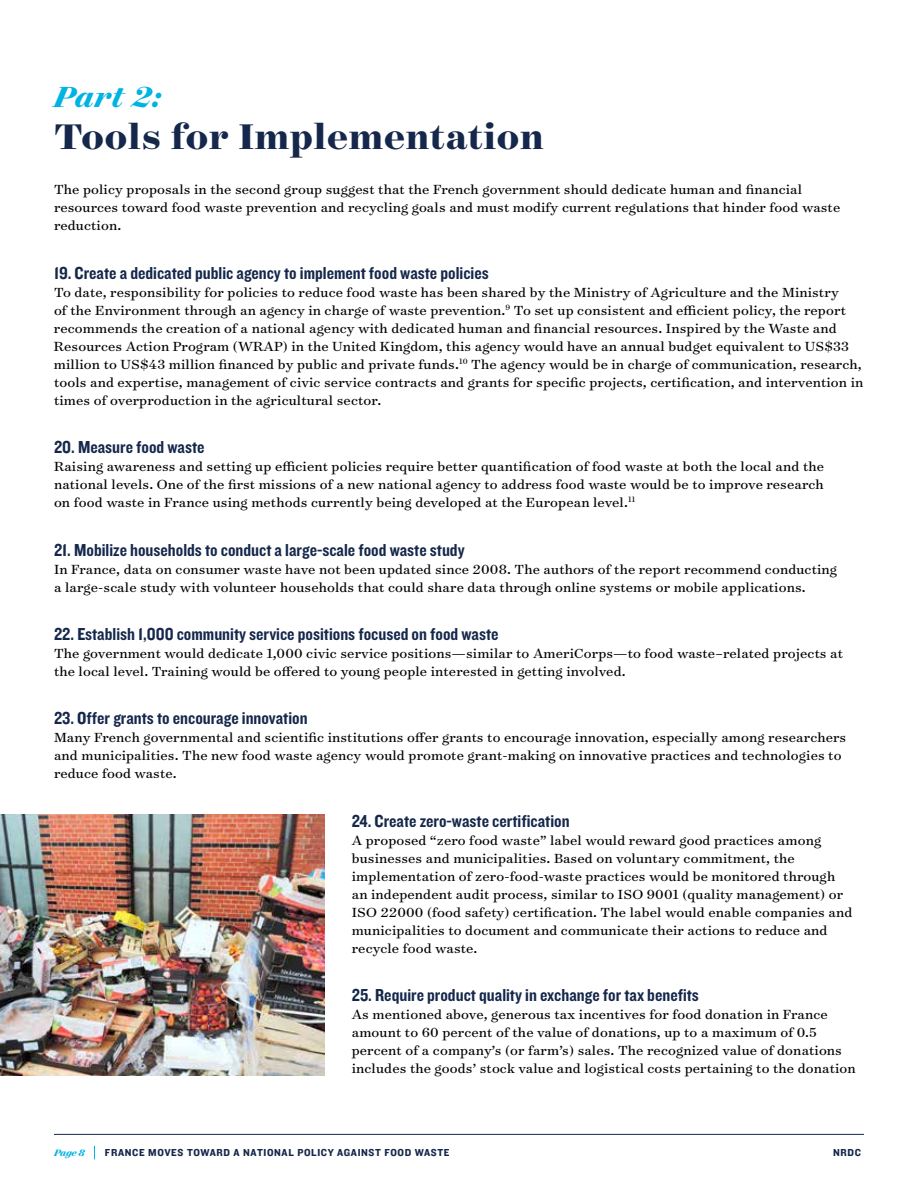
<style>
.page{position:relative;width:918px;height:1188px;background:#fff}
.page>*{position:absolute;margin:0;border:0;box-sizing:border-box;transform-origin:0 0}
.t1{font:700 40.5px "Surveyor Display";letter-spacing:.02em;color:#15284b}
.t2{font:italic 700 33px "Surveyor Display";color:#00b3e3}
.t3{font:18px "Knockout 50 Welterweight";color:#15284b}
.t4{font:15px/18px "Surveyor Text";letter-spacing:.01em;color:#000}
.t5{font:10.5px "Knockout 51 Middleweight";letter-spacing:.06em;color:#15284b}
.t6{font:italic 700 10.5px "Surveyor Display";color:#00b3e3}
</style>
<div class="page">
<hr style="left:54px;top:1134px;width:810px;height:1px;background:#15284b">
<svg style="left:94px;top:1146px;width:1px;height:13px"></svg>
<img style="left:0;top:814px;width:325px;height:262px">
<h2 class="t2" style="left:54px;top:75px;width:109px">Part 2:</h2>
<h1 class="t1" style="left:54px;top:111px;width:491px">Tools for Implementation</h1>
<p class="t4" style="left:54px;top:180px;width:788px">The policy proposals in the second group suggest that the French government should dedicate human and financial resources toward food waste prevention and recycling goals and must modify current regulations that hinder food waste reduction.</p>
<p class="t3" style="left:54px;top:261px;width:436px">19. Create a dedicated public agency to implement food waste policies</p>
<p class="t4" style="left:54px;top:283px;width:811px">To date, responsibility for policies to reduce food waste has been shared by the Ministry of Agriculture and the Ministry<br>of the Environment through an agency in charge of waste prevention.<sup>9</sup> To set up consistent and efficient policy, the report recommends the creation of a national agency with dedicated human and financial resources. Inspired by the Waste and Resources Action Program (WRAP) in the United Kingdom, this agency would have an annual budget equivalent to US$33 million to US$43 million financed by public and private funds.<sup>10</sup> The agency would be in charge of communication, research, tools and expertise, management of civic service contracts and grants for specific projects, certification, and intervention in times of overproduction in the agricultural sector.</p>
<p class="t3" style="left:54px;top:435px;width:152px">20. Measure food waste</p>
<p class="t4" style="left:54px;top:457px;width:772px;text-align:justify">Raising awareness and setting up efficient policies require better quantification of food waste at both the local and the national levels. One of the first missions of a new national agency to address food waste would be to improve research on food waste in France using methods currently being developed at the European level.<sup>11</sup></p>
<p class="t3" style="left:54px;top:538px;width:412px">21. Mobilize households to conduct a large-scale food waste study</p>
<p class="t4" style="left:54px;top:559px;width:785px">In France, data on consumer waste have not been updated since 2008. The authors of the report recommend conducting a large-scale study with volunteer households that could share data through online systems or mobile applications.</p>
<p class="t3" style="left:54px;top:622px;width:446px">22. Establish 1,000 community service positions focused on food waste</p>
<p class="t4" style="left:54px;top:644px;width:790px">The government would dedicate 1,000 civic service positions—similar to AmeriCorps—to food waste–related projects at the local level. Training would be offered to young people interested in getting involved.</p>
<p class="t3" style="left:54px;top:707px;width:255px">23. Offer grants to encourage innovation</p>
<p class="t4" style="left:54px;top:728px;width:794px">Many French governmental and scientific institutions offer grants to encourage innovation, especially among researchers and municipalities. The new food waste agency would promote grant-making on innovative practices and technologies to reduce food waste.</p>
<p class="t3" style="left:352px;top:809px;width:219px">24. Create zero-waste certification</p>
<p class="t4" style="left:352px;top:831px;width:502px">A proposed “zero food waste” label would reward good practices among businesses and municipalities. Based on voluntary commitment, the implementation of zero-food-waste practices would be monitored through an independent audit process, similar to ISO 9001 (quality management) or ISO 22000 (food safety) certification. The label would enable companies and municipalities to document and communicate their actions to reduce and recycle food waste.</p>
<p class="t3" style="left:352px;top:983px;width:349px">25. Require product quality in exchange for tax benefits</p>
<p class="t4" style="left:352px;top:1005px;width:505px">As mentioned above, generous tax incentives for food donation in France amount to 60 percent of the value of donations, up to a maximum of 0.5 percent of a company’s (or farm’s) sales. The recognized value of donations includes the goods’ stock value and logistical costs pertaining to the donation</p>
<p class="t6" style="left:54px;top:1146px;width:32px">Page 8</p>
<p class="t5" style="left:105px;top:1146px;width:346px">FRANCE MOVES TOWARD A NATIONAL POLICY AGAINST FOOD WASTE</p>
<p class="t5" style="left:833px;top:1146px;width:29px">NRDC</p>
</div>
